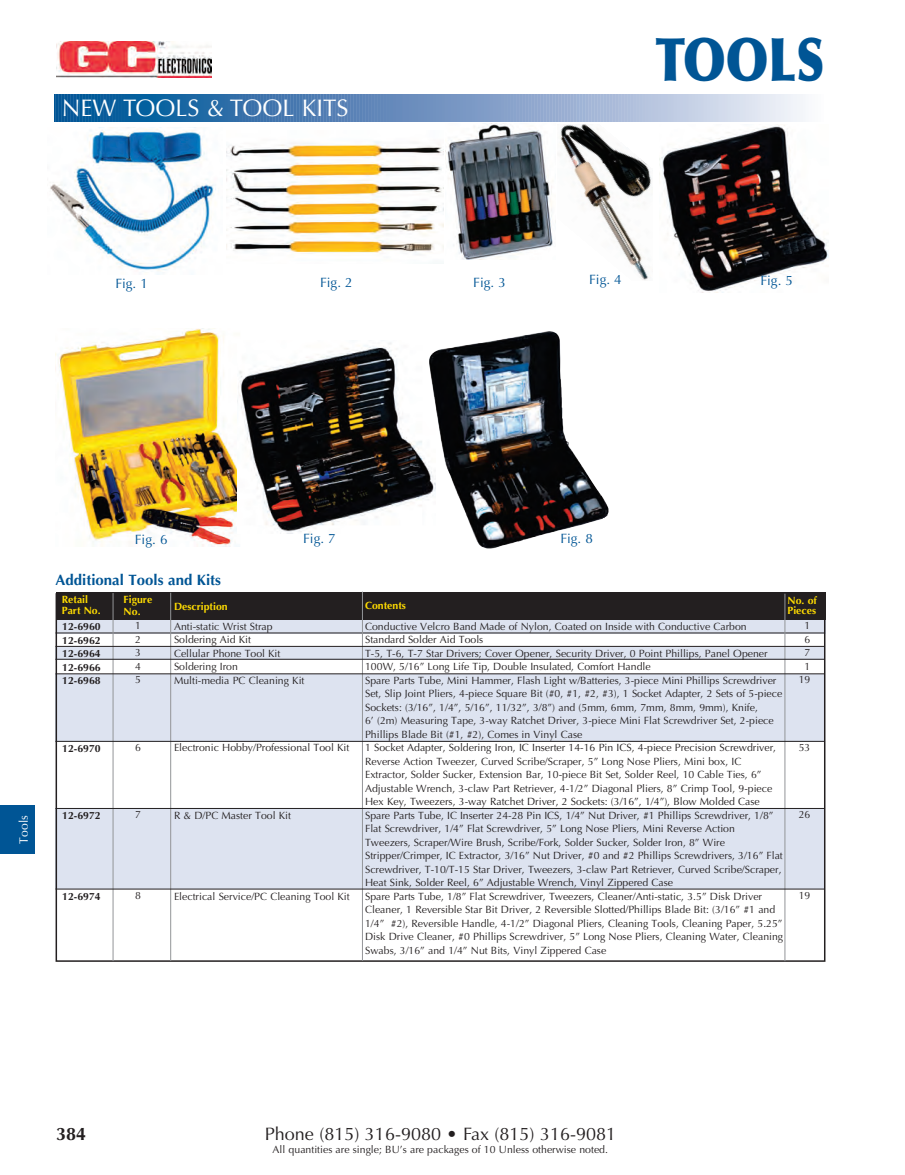
<style>
.page{position:relative;width:905px;height:1175px;background:#fff}
.page>*{position:absolute;margin:0;border:0;box-sizing:border-box;transform-origin:0 0}
.t1{font:900 60px "Optima";color:#005595;scale:.8 1}
.t2{font:24px "Optima";color:#fff}
.t3{font:18px "Optima";color:#231f20}
.t4{font:700 18px "Optima";color:#231f20}
.t5{font:700 15px "Optima";color:#005595}
.t6{font:13.5px "Optima";color:#005595}
.t7{font:12.15px "Optima";color:#fff}
.t8{font:10.5px/13.5px "Optima";color:#231f20}
.t9{font:700 10.5px/13.5px "Optima";color:#231f20;text-align:justify}
.t10{font:700 10.5px/10.5px "Optima";color:#ffdc01}
</style>
<div class="page">
<div style="left:56px;top:808px;width:769px;height:81px;background:#dde3f0"></div>
<div style="left:56px;top:674px;width:769px;height:67px;background:#dde3f0"></div>
<div style="left:56px;top:645px;width:769px;height:14px;background:#dde3f0"></div>
<svg style="left:59px;top:633px;width:763px;height:13px"></svg>
<div style="left:56px;top:617px;width:769px;height:16px;background:#dde3f0"></div>
<div style="left:56px;top:592px;width:769px;height:27px;background:#231f20"></div>
<div style="left:56px;top:593px;width:769px;height:368px;border:2px solid #231f20"></div>
<hr style="left:56px;top:632px;width:768px;height:1px;background:#231f20">
<hr style="left:362px;top:591px;width:1px;height:369px;background:#939598">
<hr style="left:784px;top:593px;width:1px;height:368px;background:#939598">
<hr style="left:170px;top:592px;width:1px;height:368px;background:#939598">
<hr style="left:113px;top:593px;width:1px;height:368px;background:#939598">
<hr style="left:55px;top:646px;width:769px;height:1px;background:#231f20">
<hr style="left:55px;top:659px;width:769px;height:1px;background:#231f20">
<hr style="left:55px;top:673px;width:769px;height:1px;background:#231f20">
<hr style="left:55px;top:741px;width:769px;height:1px;background:#231f20">
<hr style="left:55px;top:808px;width:769px;height:1px;background:#231f20">
<hr style="left:55px;top:888px;width:769px;height:1px;background:#231f20">
<img style="left:560px;top:125px;width:92px;height:155px">
<img style="left:50px;top:127px;width:166px;height:147px">
<img style="left:226px;top:141px;width:218px;height:114px">
<img style="left:446px;top:123px;width:107px;height:136px">
<img style="left:659px;top:125px;width:169px;height:166px">
<img style="left:56px;top:328px;width:181px;height:219px">
<img style="left:237px;top:342px;width:192px;height:191px">
<img style="left:429px;top:331px;width:179px;height:217px">
<img style="left:57px;top:41px;width:155px;height:36px">
<svg style="left:54px;top:94px;width:751px;height:27px;background:#7198c3"></svg>
<div style="left:0;top:805px;width:35px;height:48px;background:#005595"></div>
<h2 class="t2" style="left:62px;top:98px;width:288px">NEW TOOLS &amp; TOOL KITS</h2>
<h1 class="t1" style="left:656px;top:35px;width:212px">TOOLS</h1>
<p class="t6" style="left:115px;top:277px;width:34px">Fig. 1</p>
<p class="t6" style="left:320px;top:277px;width:34px">Fig. 2</p>
<p class="t6" style="left:473px;top:277px;width:34px">Fig. 3</p>
<p class="t6" style="left:589px;top:274px;width:34px">Fig. 4</p>
<p class="t6" style="left:760px;top:275px;width:34px">Fig. 5</p>
<p class="t7" style="left:19px;top:843px;width:30px;rotate:-90deg">Tools</p>
<p class="t6" style="left:135px;top:533px;width:34px">Fig. 6</p>
<p class="t6" style="left:303px;top:532px;width:34px">Fig. 7</p>
<p class="t6" style="left:560px;top:532px;width:34px">Fig. 8</p>
<h3 class="t5" style="left:56px;top:574px;width:167px">Additional Tools and Kits</h3>
<p class="t10" style="left:62px;top:595px;width:40px">Retail<br>Part No.</p>
<p class="t10" style="left:124px;top:594px;width:30px;line-height:12px">Figure<br>No.</p>
<p class="t10" style="left:365px;top:601px;width:42px">Contents</p>
<p class="t8" style="left:365px;top:620px;width:419px">Conductive Velcro Band Made of Nylon, Coated on Inside with Conductive Carbon Standard Solder Aid Tools<br>T-5, T-6, T-7 Star Drivers; Cover Opener, Security Driver, 0 Point Phillips, Panel Opener 100W, 5/16” Long Life Tip, Double Insulated, Comfort Handle<br>Spare Parts Tube, Mini Hammer, Flash Light w/Batteries, 3-piece Mini Phillips Screwdriver Set, Slip Joint Pliers, 4-piece Square Bit (#0, #1, #2, #3), 1 Socket Adapter, 2 Sets of 5-piece Sockets: (3/16”, 1/4”, 5/16”, 11/32”, 3/8”) and (5mm, 6mm, 7mm, 8mm, 9mm), Knife,<br>6’ (2m) Measuring Tape, 3-way Ratchet Driver, 3-piece Mini Flat Screwdriver Set, 2-piece Phillips Blade Bit (#1, #2), Comes in Vinyl Case<br>1 Socket Adapter, Soldering Iron, IC Inserter 14-16 Pin ICS, 4-piece Precision Screwdriver, Reverse Action Tweezer, Curved Scribe/Scraper, 5” Long Nose Pliers, Mini box, IC Extractor, Solder Sucker, Extension Bar, 10-piece Bit Set, Solder Reel, 10 Cable Ties, 6” Adjustable Wrench, 3-claw Part Retriever, 4-1/2” Diagonal Pliers, 8” Crimp Tool, 9-piece Hex Key, Tweezers, 3-way Ratchet Driver, 2 Sockets: (3/16”, 1/4”), Blow Molded Case Spare Parts Tube, IC Inserter 24-28 Pin ICS, 1/4” Nut Driver, #1 Phillips Screwdriver, 1/8” Flat Screwdriver, 1/4” Flat Screwdriver, 5” Long Nose Pliers, Mini Reverse Action<br>Tweezers, Scraper/Wire Brush, Scribe/Fork, Solder Sucker, Solder Iron, 8” Wire Stripper/Crimper, IC Extractor, 3/16” Nut Driver, #0 and #2 Phillips Screwdrivers, 3/16” Flat Screwdriver, T-10/T-15 Star Driver, Tweezers, 3-claw Part Retriever, Curved Scribe/Scraper, Heat Sink, Solder Reel, 6” Adjustable Wrench, Vinyl Zippered Case<br>Spare Parts Tube, 1/8” Flat Screwdriver, Tweezers, Cleaner/Anti-static, 3.5” Disk Driver Cleaner, 1 Reversible Star Bit Driver, 2 Reversible Slotted/Phillips Blade Bit: (3/16” #1 and 1/4” #2), Reversible Handle, 4-1/2” Diagonal Pliers, Cleaning Tools, Cleaning Paper, 5.25” Disk Drive Cleaner, #0 Phillips Screwdriver, 5” Long Nose Pliers, Cleaning Water, Cleaning Swabs, 3/16” and 1/4” Nut Bits, Vinyl Zippered Case</p>
<p class="t10" style="left:787px;top:596px;width:31px">No. of<br>Pieces</p>
<p class="t8" style="left:798px;top:620px;width:13px;text-align:center">1<br>6<br>7<br>1<br>19</p>
<p class="t10" style="left:174px;top:602px;width:55px">Description</p>
<p class="t8" style="left:135px;top:620px;width:7px;text-align:justify">1<br>2<br>3<br>4<br>5</p>
<p class="t8" style="left:174px;top:620px;width:132px">Anti-static Wrist Strap<br>Soldering Aid Kit<br>Cellular Phone Tool Kit<br>Soldering Iron<br>Multi-media PC Cleaning Kit</p>
<p class="t9" style="left:62px;top:620px;width:40px">12-6960<br>12-6962<br>12-6964<br>12-6966<br>12-6968</p>
<p class="t8" style="left:174px;top:742px;width:177px">Electronic Hobby/Professional Tool Kit</p>
<p class="t8" style="left:135px;top:741px;width:7px">6</p>
<p class="t8" style="left:798px;top:741px;width:13px">53</p>
<p class="t9" style="left:62px;top:742px;width:40px">12-6970</p>
<p class="t8" style="left:174px;top:809px;width:119px">R &amp; D/PC Master Tool Kit</p>
<p class="t8" style="left:798px;top:809px;width:13px">26</p>
<p class="t8" style="left:135px;top:809px;width:7px">7</p>
<p class="t9" style="left:62px;top:809px;width:40px">12-6972</p>
<p class="t8" style="left:174px;top:890px;width:177px">Electrical Service/PC Cleaning Tool Kit</p>
<p class="t8" style="left:798px;top:890px;width:13px">19</p>
<p class="t8" style="left:135px;top:890px;width:7px">8</p>
<p class="t9" style="left:62px;top:890px;width:40px">12-6974</p>
<h3 class="t4" style="left:56px;top:1126px;width:32px">384</h3>
<h3 class="t3" style="left:265px;top:1126px;width:353px">Phone (815) 316-9080 • Fax (815) 316-9081</h3>
<p class="t8" style="left:272px;top:1143px;width:337px">All quantities are single; BU’s are packages of 10 Unless otherwise noted.</p>
</div>
